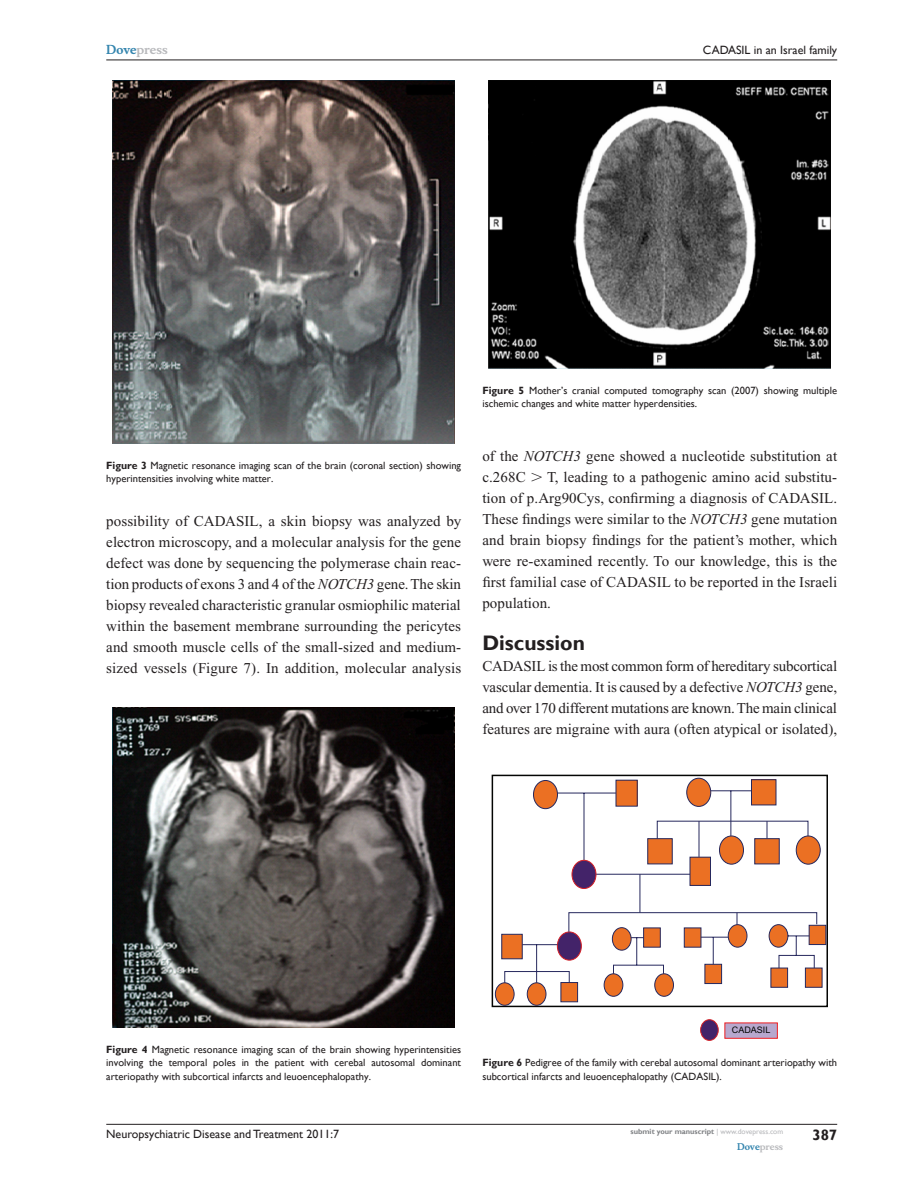
<style>
.page{position:relative;width:918px;height:1188px;background:#fff}
.page>*{position:absolute;margin:0;border:0;box-sizing:border-box;transform-origin:0 0}
.t1{font:700 21px "Gill Sans";color:#231f20}
.t2{font:15px/21px "Times New Roman";letter-spacing:.005em;color:#231f20;text-align:justify}
.t3{font:700 15px "Gill Sans";color:#231f20}
.t4{font:12px "Gill Sans";color:#231f20}
.t5{font:700 12px "Musee";color:#b8b9bc}
.t6{font:10.5px/13.5px "Gill Sans";color:#231f20}
.t7{font:700 9px "Musee";color:#b8b9bc}
.t8{font:9px "Arial";color:#040503}
.t9{font:700 7.5px "Gill Sans";color:#808285}
.s1{color:#3485ae}
.s2{font-weight:700}
.s3{font-style:italic}
.s4{font-family:"Mathematical Pi One"}
.s5{font-weight:400;color:#b8b9bc}
</style>
<div class="page">
<hr style="left:106px;top:1124px;width:731px;height:1px;background:#231f20">
<hr style="left:106px;top:60px;width:731px;height:1px;background:#231f20">
<img style="left:113px;top:81px;width:342px;height:362px">
<img style="left:113px;top:707px;width:342px;height:320px">
<img style="left:489px;top:81px;width:342px;height:288px">
<div style="left:492px;top:775px;width:336px;height:232px;border:2px solid #040503"></div>
<div style="left:686px;top:778px;width:25px;height:29px;border:1px solid #26285d;border-radius:50%"></div>
<svg style="left:796px;top:836px;width:24px;height:28px"></svg>
<div style="left:796px;top:836px;width:25px;height:29px;border:1px solid #26285d;border-radius:50%"></div>
<div style="left:501px;top:934px;width:22px;height:25px;background:#eb7023;border:1px solid #26285d"></div>
<div style="left:561px;top:982px;width:17px;height:20px;background:#eb7023;border:1px solid #26285d"></div>
<div style="left:809px;top:925px;width:17px;height:20px;background:#eb7023;border:1px solid #26285d"></div>
<div style="left:805px;top:968px;width:17px;height:20px;background:#eb7023;border:1px solid #26285d"></div>
<div style="left:771px;top:968px;width:17px;height:20px;background:#eb7023;border:1px solid #26285d"></div>
<div style="left:701px;top:1020px;width:17px;height:20px;background:#432369;border-radius:50%"></div>
<div style="left:700px;top:1019px;width:19px;height:22px;border:1px solid #d52026;border-radius:50%"></div>
<div style="left:495px;top:983px;width:19px;height:22px;background:#eb7023;border-radius:50%"></div>
<div style="left:495px;top:982px;width:19px;height:24px;border:1px solid #26285d;border-radius:50%"></div>
<div style="left:527px;top:983px;width:19px;height:22px;background:#eb7023;border-radius:50%"></div>
<div style="left:527px;top:982px;width:19px;height:24px;border:1px solid #26285d;border-radius:50%"></div>
<div style="left:604px;top:974px;width:19px;height:22px;background:#eb7023;border-radius:50%"></div>
<div style="left:604px;top:973px;width:19px;height:24px;border:1px solid #26285d;border-radius:50%"></div>
<div style="left:655px;top:974px;width:19px;height:22px;background:#eb7023;border-radius:50%"></div>
<div style="left:654px;top:973px;width:20px;height:24px;border:1px solid #26285d;border-radius:50%"></div>
<svg style="left:504px;top:779px;width:314px;height:205px"></svg>
<div style="left:724px;top:1023px;width:54px;height:16px;background:#b7a8ce;border:1px solid #ee1f23"></div>
<p class="t5" style="left:106px;top:43px;width:63px"><span class="s1">Dove</span>press</p>
<p class="t4" style="left:703px;top:43px;width:136px">CADASIL in an Israel family</p>
<p class="t6" style="left:106px;top:459px;width:356px"><span class="s2">Figure 3</span> Magnetic resonance imaging scan of the brain (coronal section) showing hyperintensities involving white matter.</p>
<p class="t2" style="left:106px;top:510px;width:357px">possibility of CADASIL, a skin biopsy was analyzed by electron microscopy, and a molecular analysis for the gene defect was done by sequencing the polymerase chain reac&shy;tion products of exons 3 and 4 of the <span class="s3">NOTCH3</span> gene. The skin biopsy revealed characteristic granular osmiophilic material within the basement membrane surrounding the pericytes and smooth muscle cells of the small-sized and medium&shy;sized vessels (Figure 7). In addition, molecular analysis</p>
<p class="t6" style="left:482px;top:384px;width:356px"><span class="s2">Figure 5</span> Mother’s cranial computed tomography scan (2007) showing multiple ischemic changes and white matter hyperdensities.</p>
<p class="t2" style="left:482px;top:445px;width:356px">of the <span class="s3">NOTCH3</span> gene showed a nucleotide substitution at c.268C <span class="s4">.</span> T, leading to a pathogenic amino acid substitu&shy;tion of p.Arg90Cys, confirming a diagnosis of CADASIL.<br>These findings were similar to the <span class="s3">NOTCH3</span> gene mutation and brain biopsy findings for the patient’s mother, which were re-examined recently. To our knowledge, this is the first familial case of CADASIL to be reported in the Israeli population.</p>
<h1 class="t1" style="left:482px;top:630px;width:104px">Discussion</h1>
<p class="t2" style="left:482px;top:655px;width:356px">CADASIL is the most common form of hereditary subcortical vascular dementia. It is caused by a defective <span class="s3">NOTCH3</span> gene, and over 170 different mutations are known. The main clinical features are migraine with aura (often atypical or isolated),</p>
<p class="t6" style="left:106px;top:1042px;width:356px;text-align:justify"><span class="s2">Figure 4</span> Magnetic resonance imaging scan of the brain showing hyperintensities involving the temporal poles in the patient with cerebal autosomal dominant arteriopathy with subcortical infarcts and leuoencephalopathy.</p>
<p class="t8" style="left:732px;top:1025px;width:40px">CADASIL</p>
<p class="t6" style="left:482px;top:1056px;width:356px"><span class="s2">Figure 6</span> Pedigree of the family with cerebal autosomal dominant arteriopathy with subcortical infarcts and leuoencephalopathy (CADASIL).</p>
<p class="t4" style="left:106px;top:1127px;width:235px">Neuropsychiatric Disease and Treatment 2011:7</p>
<p class="t9" style="left:631px;top:1127px;width:154px">submit your manuscript <span class="s5">| www.dovepress.com</span></p>
<p class="t7" style="left:737px;top:1141px;width:48px"><span class="s1">Dove</span>press</p>
<p class="t3" style="left:812px;top:1126px;width:26px">387</p>
</div>
